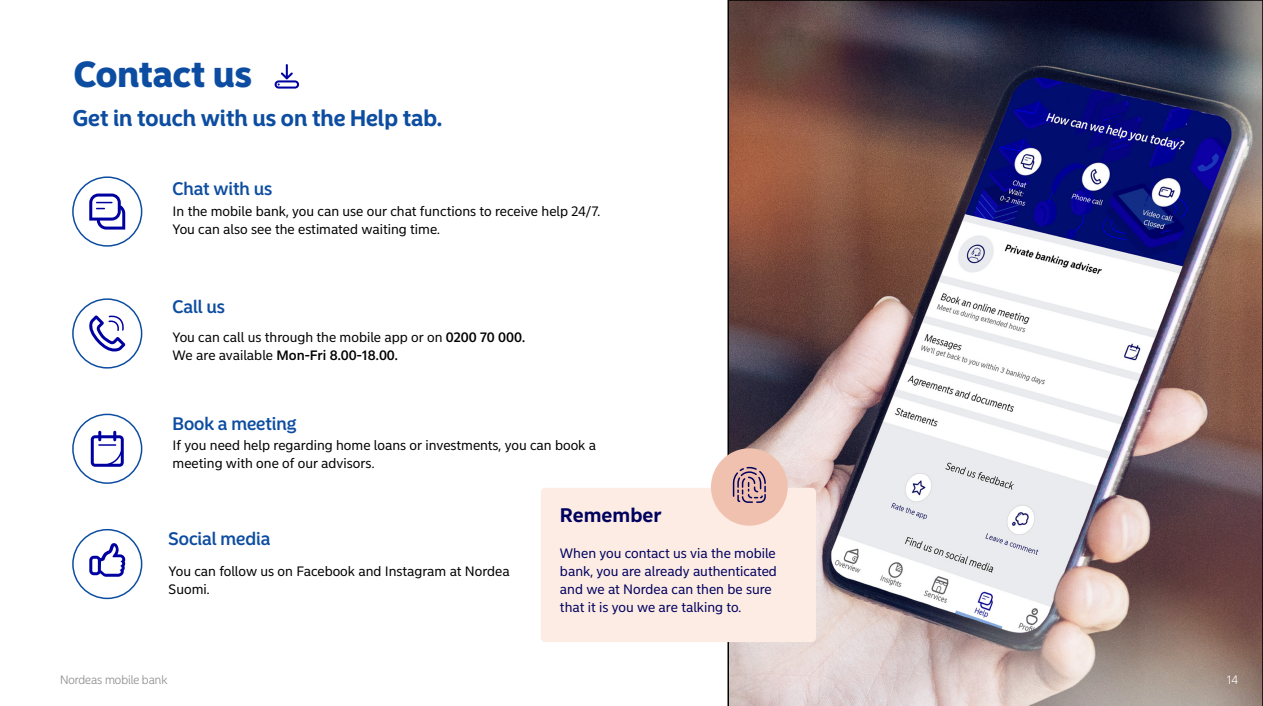
<style>
.page{position:relative;width:1263px;height:706px;background:#fff}
.page>*{position:absolute;margin:0;border:0;box-sizing:border-box;transform-origin:0 0}
.Heading_1{font:900 36px "Nordea Sans Large";color:#0d4da1}
.Heading_2{font:700 22.5px "Nordea Sans Large";color:#0d4da1}
.Body_text_no_indent{font:700 19.5px "Nordea Sans Small";color:#00005e}
.Heading_4{font:500 18px "Nordea Sans Large";color:#0d4da1}
.Body_text_1{font:13.5px/18px "Nordea Sans Small";color:#000}
.Body_text_no_indent-2{font:13.5px/18px "Nordea Sans Small";color:#00005e}
.Body_text_1-2{font:500 13.5px "Nordea Sans Small";color:#000}
.t1{font:300 12px "Nordea Sans Large";color:#8b8a8d}
.t2{font:300 12px "Nordea Sans Large";color:#fff}
.s1{font-weight:500}
.s2{font-weight:400}
</style>
<div class="page">
<img style="left:727px;top:0;width:536px;height:706px">
<div style="left:541px;top:488px;width:275px;height:154px;background:#fdece4;border-radius:4px"></div>
<div style="left:711px;top:448px;width:77px;height:78px;background:#f0c1ae;border-radius:50%"></div>
<svg style="left:732px;top:466px;width:34px;height:37px"></svg>
<svg style="left:275px;top:64px;width:24px;height:25px"></svg>
<div style="left:72px;top:176px;width:70px;height:71px;border:2px solid #0d4da1;border-radius:50%"></div>
<svg style="left:90px;top:194px;width:34px;height:35px"></svg>
<div style="left:87px;top:191px;width:40px;height:41px;border:2px solid #fff"></div>
<div style="left:72px;top:298px;width:70px;height:71px;border:2px solid #0d4da1;border-radius:50%"></div>
<svg style="left:90px;top:316px;width:34px;height:34px"></svg>
<div style="left:72px;top:414px;width:70px;height:70px;border:2px solid #0d4da1;border-radius:50%"></div>
<svg style="left:91px;top:432px;width:33px;height:34px"></svg>
<div style="left:72px;top:529px;width:70px;height:70px;border:2px solid #0d4da1;border-radius:50%"></div>
<svg style="left:89px;top:543px;width:36px;height:34px"></svg>
<p class="Heading_1" style="left:74px;top:52px;width:179px">Contact us</p>
<p class="Heading_2" style="left:73px;top:105px;width:371px">Get in touch with us on the Help tab.</p>
<p class="Heading_4" style="left:173px;top:178px;width:101px">Chat with us</p>
<p class="Body_text_1" style="left:173px;top:202px;width:429px">In the mobile bank, you can use our chat functions to receive help 24/7.</p>
<p class="Body_text_1" style="left:173px;top:220px;width:269px">You can also see the estimated waiting time.</p>
<p class="Heading_4" style="left:173px;top:295px;width:54px">Call us</p>
<p class="Body_text_1" style="left:173px;top:328px;width:354px">You can call us through the mobile app or on <span class="s1">0200 70 000.</span></p>
<p class="Body_text_1-2" style="left:173px;top:347px;width:227px"><span class="s2">We are available</span> Mon-Fri 8.00-18.00.</p>
<p class="Heading_4" style="left:173px;top:412px;width:125px">Book a meeting</p>
<p class="Body_text_1" style="left:173px;top:436px;width:425px">If you need help regarding home loans or investments, you can book a meeting with one of our advisors.</p>
<p class="Heading_4" style="left:169px;top:528px;width:103px">Social media</p>
<p class="Body_text_1" style="left:169px;top:562px;width:343px">You can follow us on Facebook and Instagram at Nordea<br>Suomi.</p>
<p class="Body_text_no_indent" style="left:560px;top:503px;width:103px">Remember</p>
<p class="Body_text_no_indent-2" style="left:560px;top:544px;width:218px">When you contact us via the mobile bank, you are already authenticated and we at Nordea can then be sure that it is you we are talking to.</p>
<p class="t1" style="left:60px;top:673px;width:109px">Nordeas mobile bank</p>
<p class="t2" style="left:1227px;top:673px;width:13px">14</p>
</div>
